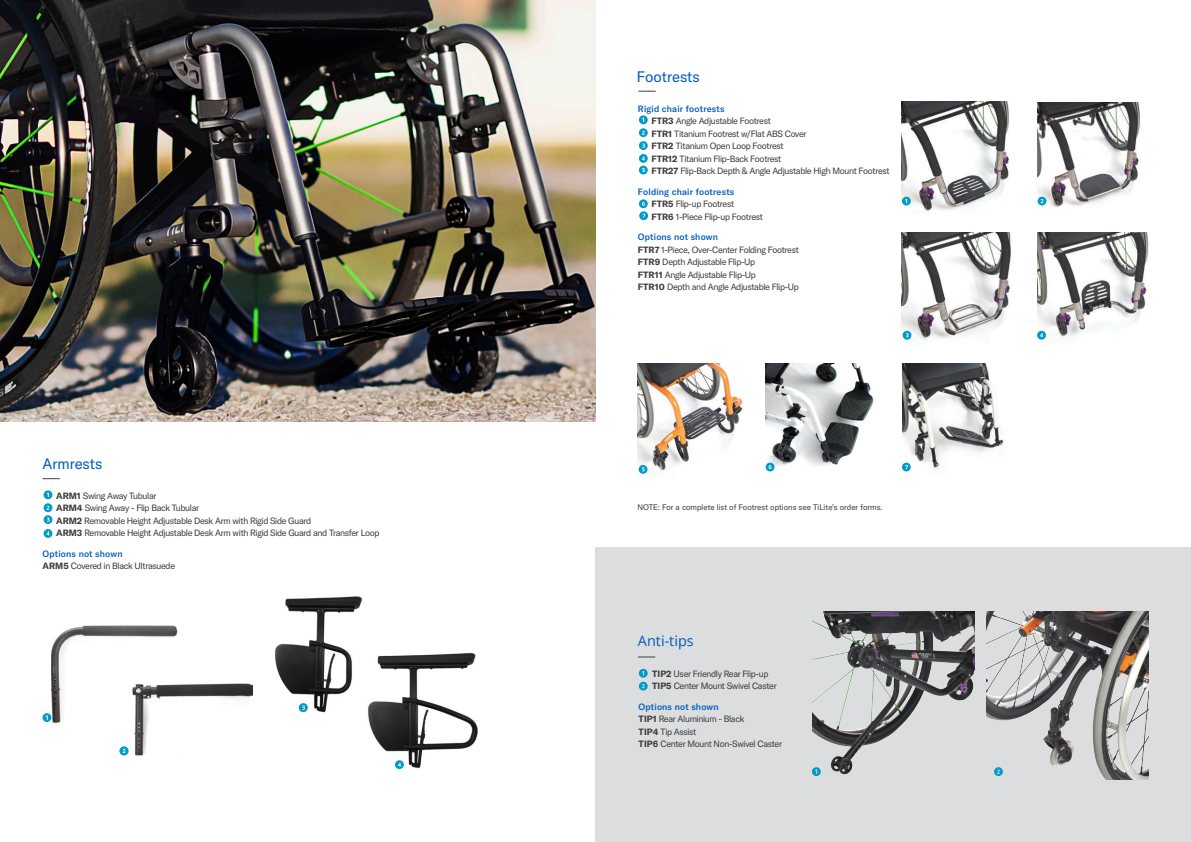
<style>
.page{position:relative;width:1191px;height:842px;background:#fff}
.page>*{position:absolute;margin:0;border:0;box-sizing:border-box;transform-origin:0 0}
.t1{font:15px "GT America";color:#005cbe}
.t2{font:14.4px "Open Sans";color:#005cbe}
.Product_list{font:9px/12.5px "GT America";letter-spacing:-.035em;color:#3e3e3f}
.Product_list-2{font:500 9px "GT America";letter-spacing:.02em;color:#005cbe}
.Product_list-3{font:8px "GT America";color:#3e3e3f}
.s1{font-weight:700}
.s2{font-weight:500;color:#005cbe}
</style>
<div class="page">
<div style="left:595px;top:547px;width:596px;height:295px;background:#dcdddf"></div>
<img style="left:0;top:0;width:595px;height:421px">
<img style="left:51px;top:625px;width:201px;height:131px">
<img style="left:275px;top:596px;width:88px;height:117px">
<img style="left:902px;top:102px;width:108px;height:110px">
<img style="left:1037px;top:103px;width:104px;height:105px">
<img style="left:902px;top:232px;width:109px;height:109px">
<img style="left:902px;top:363px;width:102px;height:109px">
<img style="left:1037px;top:232px;width:112px;height:107px">
<img style="left:637px;top:363px;width:106px;height:109px">
<img style="left:765px;top:363px;width:109px;height:109px">
<img style="left:986px;top:611px;width:162px;height:168px">
<img style="left:812px;top:611px;width:162px;height:166px">
<svg style="left:43px;top:478px;width:17px;height:1px"></svg>
<svg style="left:638px;top:91px;width:17px;height:1px"></svg>
<svg style="left:638px;top:656px;width:17px;height:1px"></svg>
<svg style="left:902px;top:197px;width:8px;height:8px"></svg>
<svg style="left:42px;top:713px;width:9px;height:9px"></svg>
<svg style="left:1037px;top:197px;width:9px;height:8px"></svg>
<svg style="left:119px;top:746px;width:10px;height:9px"></svg>
<svg style="left:902px;top:331px;width:9px;height:9px"></svg>
<svg style="left:299px;top:703px;width:9px;height:9px"></svg>
<svg style="left:44px;top:490px;width:8px;height:48px"></svg>
<svg style="left:1037px;top:331px;width:9px;height:9px"></svg>
<svg style="left:639px;top:115px;width:9px;height:59px"></svg>
<svg style="left:638px;top:465px;width:9px;height:9px"></svg>
<svg style="left:765px;top:463px;width:9px;height:8px"></svg>
<svg style="left:639px;top:199px;width:9px;height:21px"></svg>
<svg style="left:902px;top:463px;width:8px;height:8px"></svg>
<svg style="left:812px;top:767px;width:8px;height:9px"></svg>
<svg style="left:639px;top:669px;width:8px;height:21px"></svg>
<svg style="left:994px;top:767px;width:9px;height:9px"></svg>
<img style="left:367px;top:653px;width:111px;height:117px">
<svg style="left:395px;top:760px;width:9px;height:9px"></svg>
<p class="t1" style="left:43px;top:455px;width:61px">Armrests</p>
<p class="Product_list" style="left:56px;top:489px;width:102px"><span class="s1">ARM1</span> Swing Away Tubular</p>
<p class="Product_list" style="left:56px;top:502px;width:145px"><span class="s1">ARM4</span> Swing Away - Flip Back Tubular</p>
<p class="Product_list" style="left:56px;top:514px;width:257px"><span class="s1">ARM2</span> Removable Height Adjustable Desk Arm with Rigid Side Guard</p>
<p class="Product_list" style="left:56px;top:527px;width:325px"><span class="s1">ARM3</span> Removable Height Adjustable Desk Arm with Rigid Side Guard and Transfer Loop</p>
<p class="Product_list-2" style="left:43px;top:548px;width:81px">Options not shown</p>
<p class="Product_list" style="left:43px;top:560px;width:134px"><span class="s1">ARM5</span> Covered in Black Ultrasuede</p>
<p class="t1" style="left:637px;top:68px;width:64px">Footrests</p>
<p class="Product_list" style="left:651px;top:102px;width:240px;text-indent:-13px"><span class="s2">Rigid chair footrests<br></span><span class="s1">FTR3</span> Angle Adjustable Footrest<br><span class="s1">FTR1</span> Titanium Footrest w/Flat ABS Cover<br><span class="s1">FTR2</span> Titanium Open Loop Footrest<br><span class="s1">FTR12</span> Titanium Flip-Back Footrest<br><span class="s1">FTR27</span> Flip-Back Depth &amp; Angle Adjustable High Mount Footrest</p>
<p class="Product_list" style="left:651px;top:185px;width:113px;text-indent:-14px"><span class="s2">Folding chair footrests<br></span><span class="s1">FTR5</span> Flip-up Footrest<br><span class="s1">FTR6</span> 1-Piece Flip-up Footrest</p>
<p class="Product_list-2" style="left:638px;top:232px;width:81px">Options not shown</p>
<p class="Product_list" style="left:638px;top:243px;width:162px"><span class="s1">FTR7</span> 1-Piece, Over-Center Folding Footrest</p>
<p class="Product_list" style="left:638px;top:256px;width:119px"><span class="s1">FTR9</span> Depth Adjustable Flip-Up</p>
<p class="Product_list" style="left:638px;top:268px;width:119px"><span class="s1">FTR11</span> Angle Adjustable Flip-Up</p>
<p class="Product_list" style="left:638px;top:281px;width:162px"><span class="s1">FTR10</span> Depth and Angle Adjustable Flip-Up</p>
<p class="Product_list-3" style="left:637px;top:502px;width:246px">NOTE: For a complete list of Footrest options see TiLite’s order forms.</p>
<p class="t2" style="left:638px;top:631px;width:57px">Anti-tips</p>
<p class="Product_list" style="left:652px;top:667px;width:118px"><span class="s1">TIP2</span> User Friendly Rear Flip-up</p>
<p class="Product_list" style="left:652px;top:680px;width:126px"><span class="s1">TIP5</span> Center Mount Swivel Caster</p>
<p class="Product_list-2" style="left:638px;top:701px;width:81px">Options not shown</p>
<p class="Product_list" style="left:638px;top:713px;width:107px"><span class="s1">TIP1</span> Rear Aluminium - Black</p>
<p class="Product_list" style="left:638px;top:725px;width:59px"><span class="s1">TIP4</span> Tip Assist</p>
<p class="Product_list" style="left:638px;top:738px;width:145px"><span class="s1">TIP6</span> Center Mount Non-Swivel Caster</p>
</div>
